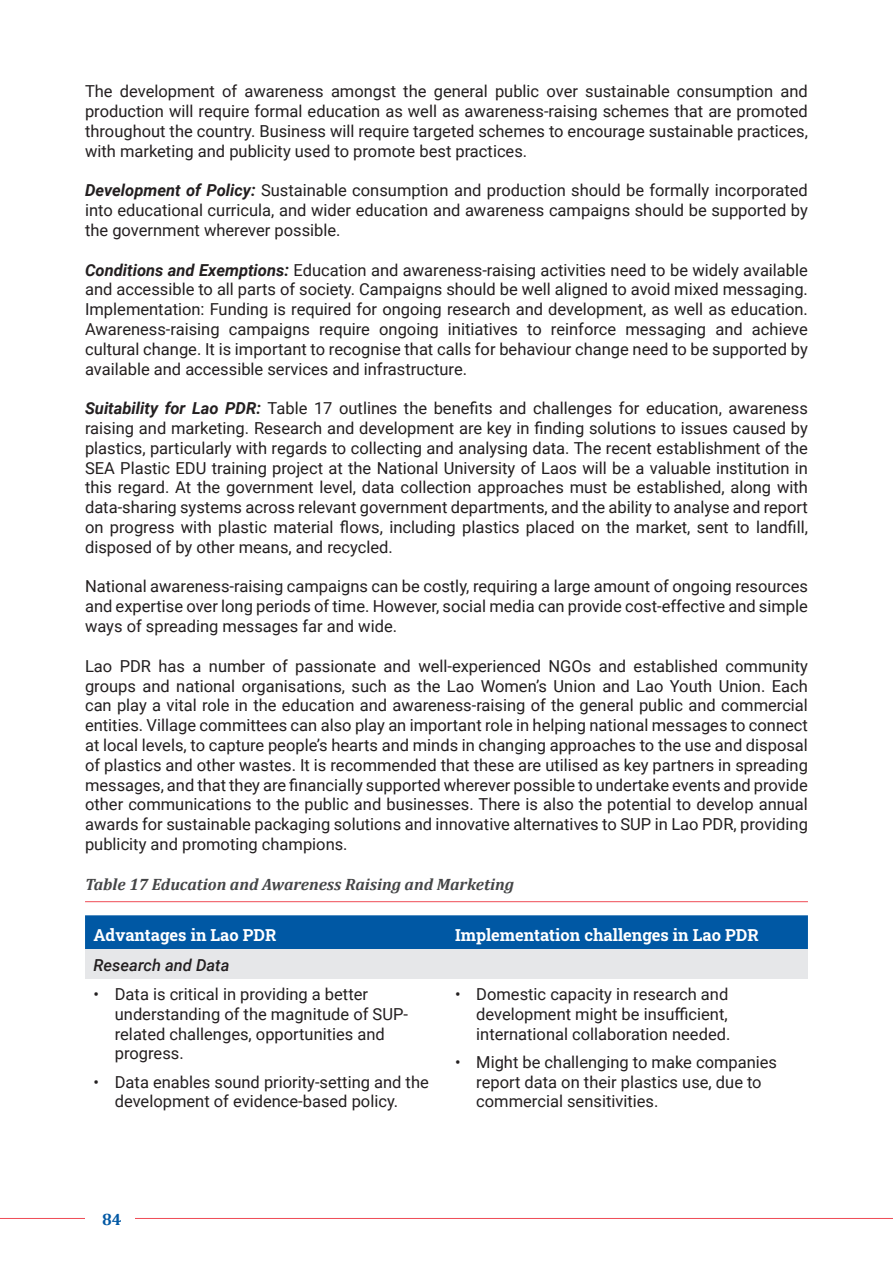
<style>
.page{position:relative;width:893px;height:1263px;background:#fff}
.page>*{position:absolute;margin:0;border:0;box-sizing:border-box;transform-origin:0 0}
.body{font:16.5px/19.8px "Roboto";color:#231f20;text-align:justify}
.t1{font:16.5px "Roboto Slab";color:#fff}
.fig_title{font:italic 700 16.5px "Cambria";color:#454647}
.t2{font:italic 500 16.5px "Roboto";color:#231f20}
.t3{font:700 16.5px "Cambria";color:#0058a4}
.s1{font-weight:700;font-style:italic}
</style>
<div class="page">
<hr style="left:0;top:1218px;width:893px;height:1px;background:#ef4b55">
<div style="left:85px;top:1205px;width:50px;height:26px;background:#fff"></div>
<hr style="left:85px;top:901px;width:723px;height:1px;background:#ef4b55">
<div style="left:85px;top:915px;width:723px;height:35px;background:#0058a4"></div>
<div style="left:85px;top:950px;width:723px;height:29px;background:#e6e7e9"></div>
<p class="body" style="left:85px;top:81px;width:724px">The development of awareness amongst the general public over sustainable consumption and production will require formal education as well as awareness-raising schemes that are promoted throughout the country. Business will require targeted schemes to encourage sustainable practices, with marketing and publicity used to promote best practices.</p>
<p class="body" style="left:85px;top:180px;width:724px"><span class="s1">Development of Policy:</span> Sustainable consumption and production should be formally incorporated into educational curricula, and wider education and awareness campaigns should be supported by the government wherever possible.</p>
<p class="body" style="left:85px;top:259px;width:724px"><span class="s1">Conditions and Exemptions:</span> Education and awareness-raising activities need to be widely available and accessible to all parts of society. Campaigns should be well aligned to avoid mixed messaging.</p>
<p class="body" style="left:85px;top:299px;width:724px">Implementation: Funding is required for ongoing research and development, as well as education.<br>Awareness-raising campaigns require ongoing initiatives to reinforce messaging and achieve cultural change. It is important to recognise that calls for behaviour change need to be supported by available and accessible services and infrastructure.</p>
<p class="body" style="left:85px;top:398px;width:724px"><span class="s1">Suitability for Lao PDR:</span> Table 17 outlines the benefits and challenges for education, awareness raising and marketing. Research and development are key in finding solutions to issues caused by plastics, particularly with regards to collecting and analysing data. The recent establishment of the SEA Plastic EDU training project at the National University of Laos will be a valuable institution in this regard. At the government level, data collection approaches must be established, along with data-sharing systems across relevant government departments, and the ability to analyse and report on progress with plastic material flows, including plastics placed on the market, sent to landfill, disposed of by other means, and recycled.</p>
<p class="body" style="left:85px;top:576px;width:724px">National awareness-raising campaigns can be costly, requiring a large amount of ongoing resources and expertise over long periods of time. However, social media can provide cost-effective and simple ways of spreading messages far and wide.</p>
<p class="body" style="left:85px;top:655px;width:724px">Lao PDR has a number of passionate and well-experienced NGOs and established community groups and national organisations, such as the Lao Women’s Union and Lao Youth Union. Each can play a vital role in the education and awareness-raising of the general public and commercial entities. Village committees can also play an important role in helping national messages to connect at local levels, to capture people’s hearts and minds in changing approaches to the use and disposal of plastics and other wastes. It is recommended that these are utilised as key partners in spreading messages, and that they are financially supported wherever possible to undertake events and provide other communications to the public and businesses. There is also the potential to develop annual awards for sustainable packaging solutions and innovative alternatives to SUP in Lao PDR, providing publicity and promoting champions.</p>
<p class="fig_title" style="left:85px;top:872px;width:430px">Table 17 Education and Awareness Raising and Marketing</p>
<p class="t1" style="left:94px;top:924px;width:184px">Advantages in Lao PDR</p>
<p class="t1" style="left:455px;top:924px;width:305px">Implementation challenges in Lao PDR</p>
<p class="t2" style="left:94px;top:953px;width:137px">Research and Data</p>
<p class="body" style="left:115px;top:983px;width:295px;text-align:left;text-indent:-21px">• Data is critical in providing a better understanding of the magnitude of SUP&shy;related challenges, opportunities and progress.</p>
<p class="body" style="left:94px;top:1071px;width:337px;text-align:center">• Data enables sound priority-setting and the development of evidence-based policy.</p>
<p class="body" style="left:476px;top:983px;width:256px;text-align:left;text-indent:-21px">• Domestic capacity in research and development might be insufficient, international collaboration needed.</p>
<p class="body" style="left:476px;top:1051px;width:302px;text-align:left;text-indent:-21px">• Might be challenging to make companies report data on their plastics use, due to commercial sensitivities.</p>
<p class="t3" style="left:102px;top:1207px;width:21px">84</p>
</div>
